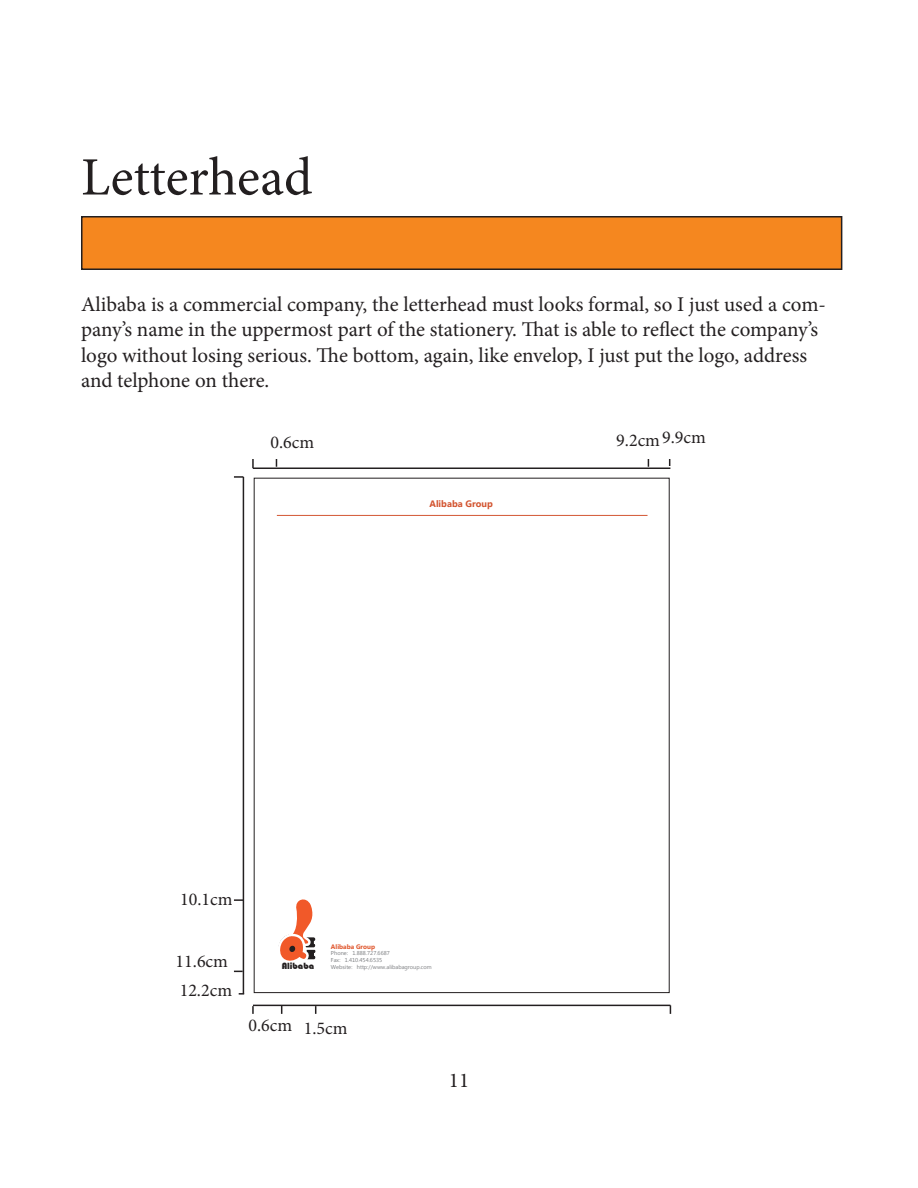
<style>
.page{position:relative;width:918px;height:1188px;background:#fff}
.page>*{position:absolute;margin:0;border:0;box-sizing:border-box;transform-origin:0 0}
.t1{font:54px "Minion Pro";color:#231f20}
.t2{font:21px/25.5px "Minion Pro";letter-spacing:-.005em;color:#231f20}
.t3{font:18px "Minion Pro";color:#231f20}
.t4{font:700 9.3px "Microsoft Tai Le";color:#d35632}
.t5{font:9.3px "Bauhaus 93";color:#231f20}
.t6{font:700 6.45px "Microsoft Tai Le";color:#e0572e}
.t7{font:5.7px/6.8px "Microsoft Tai Le";color:#7b7d80}
</style>
<div class="page">
<div style="left:82px;top:217px;width:760px;height:52px;background:#f5871f"></div>
<div style="left:81px;top:216px;width:761px;height:54px;border:2px solid #231f20"></div>
<hr style="left:277px;top:515px;width:371px;height:1px;background:#d35632">
<svg style="left:278px;top:899px;width:38px;height:62px"></svg>
<hr style="left:253px;top:1005px;width:417px;height:1px;background:#231f20">
<svg style="left:252px;top:1006px;width:2px;height:8px"></svg>
<svg style="left:252px;top:459px;width:2px;height:9px"></svg>
<hr style="left:253px;top:468px;width:417px;height:1px;background:#231f20">
<hr style="left:243px;top:477px;width:1px;height:517px;background:#231f20">
<svg style="left:234px;top:476px;width:9px;height:2px"></svg>
<svg style="left:234px;top:899px;width:9px;height:2px"></svg>
<h1 class="t1" style="left:81px;top:141px;width:233px">Letterhead</h1>
<p class="t2" style="left:81px;top:291px;width:747px">Alibaba is a commercial company, the letterhead must looks formal, so I just used a com&shy;pany’s name in the uppermost part of the stationery. That is able to reflect the company’s logo without losing serious. The bottom, again, like envelop, I just put the logo, address and telphone on there.</p>
<p class="t3" style="left:270px;top:430px;width:45px">0.6cm</p>
<p class="t4" style="left:429px;top:498px;width:65px">Alibaba Group</p>
<p class="t3" style="left:616px;top:426px;width:91px">9.2cm9.9cm</p>
<p class="t3" style="left:180px;top:887px;width:54px">10.1cm</p>
<p class="t3" style="left:176px;top:949px;width:54px">11.6cm</p>
<p class="t3" style="left:180px;top:978px;width:54px">12.2cm</p>
<p class="t5" style="left:282px;top:961px;width:34px">Alibaba</p>
<p class="t6" style="left:331px;top:943px;width:46px">Alibaba Group</p>
<p class="t7" style="left:331px;top:950px;width:102px">Phone：1.888.727.6687<br>Fax：1.410.454.6535<br>Website：http://www.alibabagroup.com</p>
<p class="t3" style="left:249px;top:1014px;width:45px">0.6cm</p>
<p class="t3" style="left:304px;top:1016px;width:45px">1.5cm</p>
<p class="t2" style="left:449px;top:1067px;width:22px">11</p>
</div>
